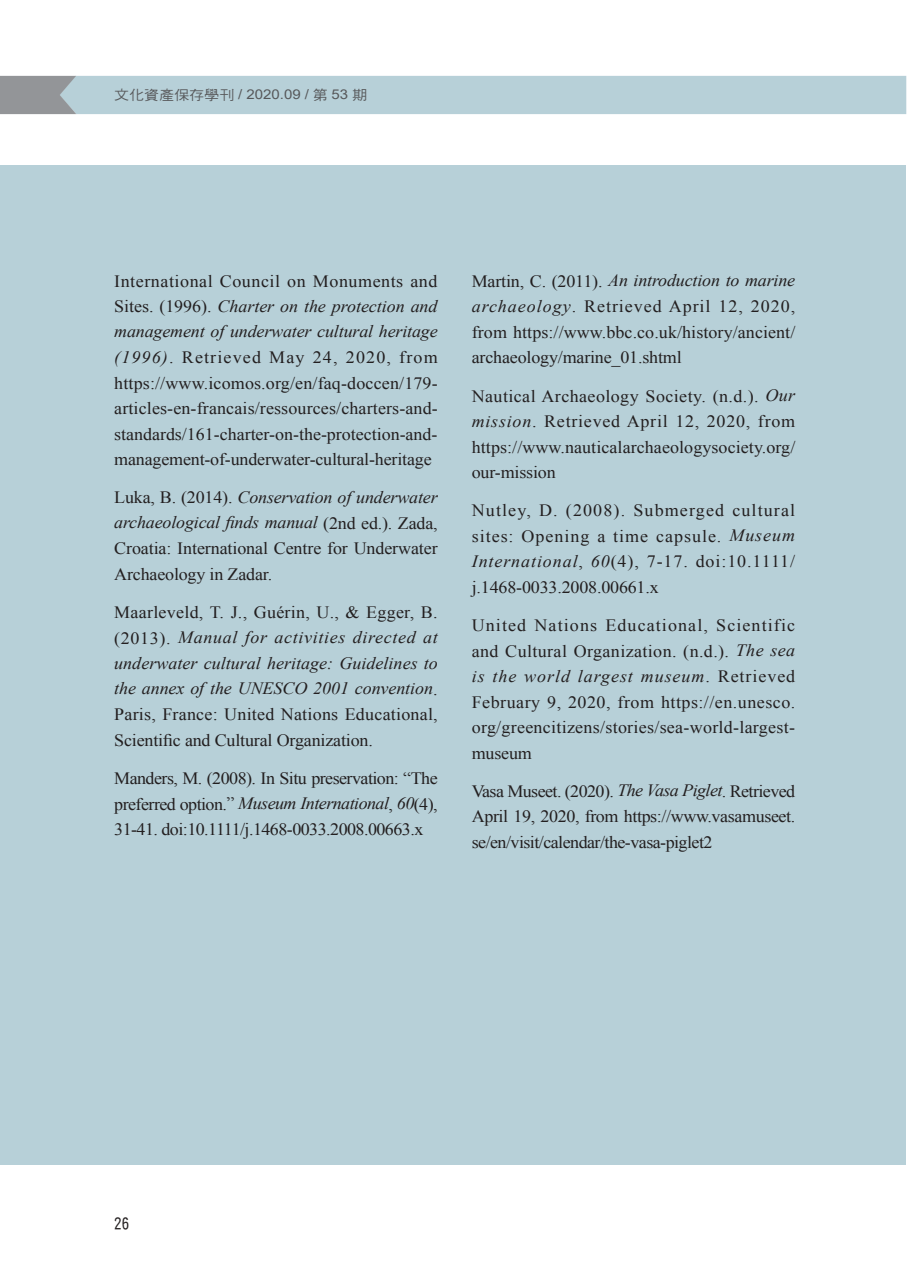
<style>
.page{position:relative;width:918px;height:1287px;background:#fff}
.page>*{position:absolute;margin:0;border:0;box-sizing:border-box;transform-origin:0 0}
.t1{font:17.25px/25.5px "Times Ext Roman";letter-spacing:-.01em;color:#231f20;text-align:justify;scale:1.04 1}
.t2{font:15px "DF Li Hei Md WIN BF";color:#231f20}
.t3{font:13.5px "Arial";color:#57585a;scale:1.11 1}
.s1{font-family:"DF Hei Md HKP BF"}
.s2{font-style:italic}
</style>
<div class="page">
<svg style="left:0;top:76px;width:905px;height:38px"></svg>
<div style="left:0;top:165px;width:905px;height:999px;background:#b7d0d8"></div>
<p class="t3" style="left:114px;top:85px;width:229px"><span class="s1">文化資產保存學刊</span> / 2020.09 / <span class="s1">第</span> 53 <span class="s1">期</span></p>
<p class="t1" style="left:114px;top:268px;width:312px">International Council on Monuments and Sites. (1996). <span class="s2">Charter on the protection and management of underwater cultural heritage (1996)</span>. Retrieved May 24, 2020, from https://www.icomos.org/en/faq-doccen/179- articles-en-francais/ressources/charters-and&shy;standards/161-charter-on-the-protection-and&shy;management-of-underwater-cultural-heritage</p>
<p class="t1" style="left:114px;top:484px;width:312px">Luka, B. (2014). <span class="s2">Conservation of underwater archaeological finds manual</span> (2nd ed.). Zada, Croatia: International Centre for Underwater Archaeology in Zadar.</p>
<p class="t1" style="left:114px;top:599px;width:312px">Maarleveld, T. J., Guérin, U., &amp; Egger, B. (2013). <span class="s2">Manual for activities directed at underwater cultural heritage: Guidelines to the annex of the UNESCO 2001 convention</span>.<br>Paris, France: United Nations Educational, Scientific and Cultural Organization.</p>
<p class="t1" style="left:114px;top:765px;width:312px">Manders, M. (2008). In Situ preservation: “The preferred option.” <span class="s2">Museum International</span>, <span class="s2">60</span>(4), 31-41. doi:10.1111/j.1468-0033.2008.00663.x</p>
<p class="t1" style="left:471px;top:267px;width:312px">Martin, C. (2011). <span class="s2">An introduction to marine archaeology</span>. Retrieved April 12, 2020, from https://www.bbc.co.uk/history/ancient/ archaeology/marine_01.shtml</p>
<p class="t1" style="left:471px;top:383px;width:312px">Nautical Archaeology Society. (n.d.). <span class="s2">Our mission</span>. Retrieved April 12, 2020, from https://www.nauticalarchaeologysociety.org/ our-mission</p>
<p class="t1" style="left:471px;top:498px;width:312px">Nutley, D. (2008). Submerged cultural sites: Opening a time capsule. <span class="s2">Museum International</span>, <span class="s2">60</span>(4), 7-17. doi:10.1111/ j.1468-0033.2008.00661.x</p>
<p class="t1" style="left:471px;top:612px;width:312px">United Nations Educational, Scientific and Cultural Organization. (n.d.). <span class="s2">The sea is the world largest museum</span>. Retrieved February 9, 2020, from https://en.unesco. org/greencitizens/stories/sea-world-largest&shy;museum</p>
<p class="t1" style="left:471px;top:778px;width:312px">Vasa Museet. (2020). <span class="s2">The Vasa Piglet</span>. Retrieved April 19, 2020, from https://www.vasamuseet. se/en/visit/calendar/the-vasa-piglet2</p>
<p class="t2" style="left:114px;top:1216px;width:16px">26</p>
</div>
